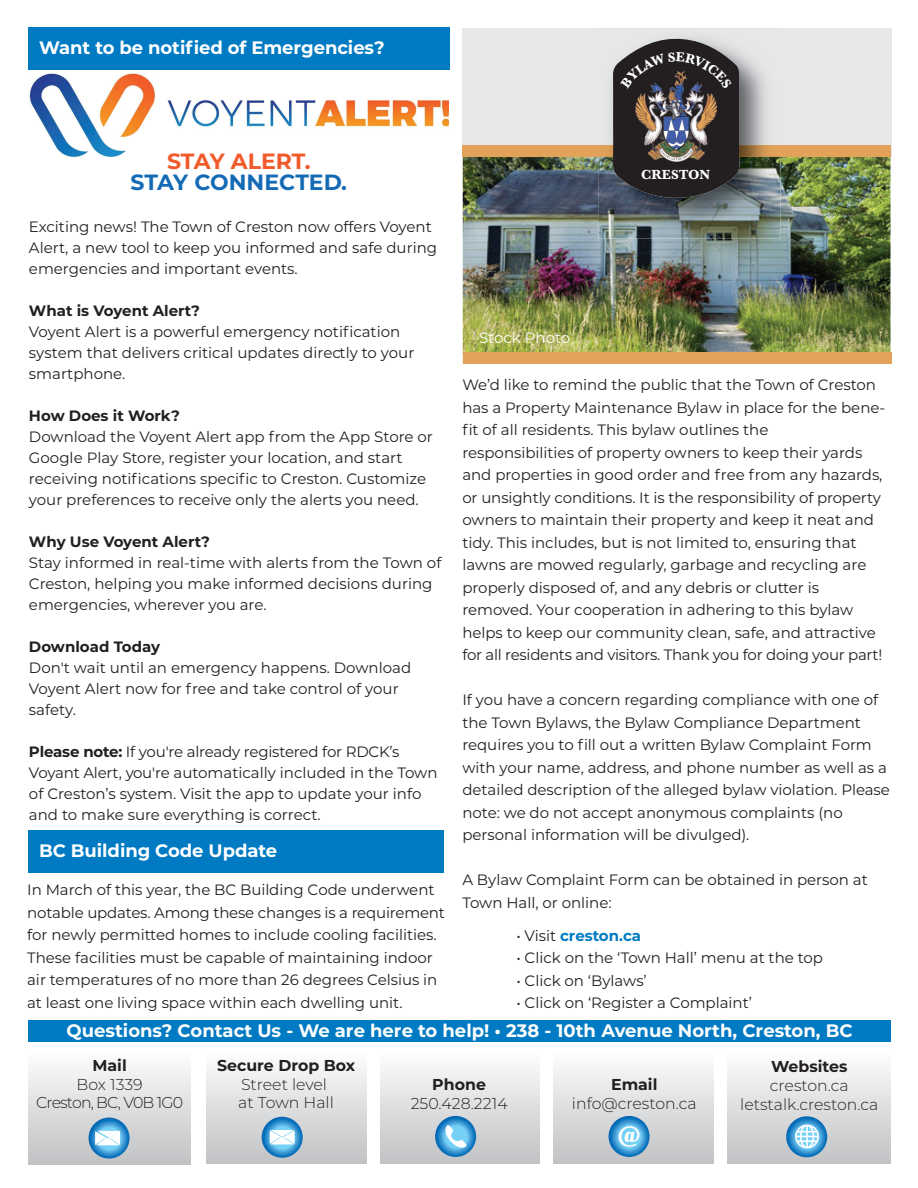
<style>
.page{position:relative;width:918px;height:1188px;background:#fff}
.page>*{position:absolute;margin:0;border:0;box-sizing:border-box;transform-origin:0 0}
.t1{font:700 22.05px/21px "Montserrat";color:#146bb5;text-align:center}
.t2{font:700 18px "Montserrat";letter-spacing:-.005em;color:#fff}
.t3{font:300 15.75px/18.9px "Montserrat";color:#231f20;text-align:center}
.t4{font:300 15.75px/18.9px "Montserrat";letter-spacing:-.055em;color:#231f20;text-align:center}
.t5{font:15px/22.5px "Montserrat";color:#231f20}
.t6{font:700 15px "Montserrat";color:#007bc3}
.t7{font:15px "Montserrat";color:#fff}
.t8{font:700 13.65px "Baskerville";color:#fff}
.s1{color:#f15a2a}
.s2{font-weight:700}
.s3{font-weight:400;color:#231f20}
</style>
<div class="page">
<img style="left:29px;top:73px;width:126px;height:84px">
<img style="left:167px;top:100px;width:282px;height:28px">
<div style="left:462px;top:28px;width:430px;height:129px;background:#e6e7e9"></div>
<img style="left:463px;top:157px;width:428px;height:195px">
<div style="left:28px;top:1021px;width:863px;height:21px;background:#007bc3"></div>
<div style="left:29px;top:1050px;width:161px;height:114px;background:linear-gradient(to bottom,#fdfdfe,#c0c2c5)"></div>
<div style="left:207px;top:1050px;width:159px;height:114px;background:linear-gradient(to bottom,#fdfdfe,#c1c2c5)"></div>
<div style="left:380px;top:1050px;width:160px;height:114px;background:linear-gradient(to bottom,#fdfefe,#c0c2c5)"></div>
<div style="left:554px;top:1050px;width:159px;height:114px;background:linear-gradient(to bottom,#fdfefe,#c0c2c5)"></div>
<div style="left:727px;top:1050px;width:164px;height:114px;background:linear-gradient(to bottom,#fefefe,#c0c2c5)"></div>
<svg style="left:609px;top:1116px;width:41px;height:41px"></svg>
<svg style="left:619px;top:1126px;width:21px;height:21px"></svg>
<svg style="left:89px;top:1118px;width:41px;height:41px"></svg>
<svg style="left:95px;top:1131px;width:26px;height:14px"></svg>
<svg style="left:262px;top:1117px;width:41px;height:41px"></svg>
<svg style="left:270px;top:1130px;width:25px;height:14px"></svg>
<svg style="left:435px;top:1116px;width:41px;height:41px"></svg>
<svg style="left:445px;top:1125px;width:22px;height:24px"></svg>
<svg style="left:786px;top:1116px;width:41px;height:41px"></svg>
<svg style="left:795px;top:1125px;width:24px;height:23px"></svg>
<div style="left:462px;top:145px;width:429px;height:12px;background:#e2a25a"></div>
<div style="left:463px;top:352px;width:428px;height:12px;background:#e2a25a"></div>
<img style="left:598px;top:53px;width:182px;height:186px">
<div style="left:28px;top:27px;width:422px;height:43px;background:#007bc3"></div>
<div style="left:28px;top:830px;width:415px;height:43px;background:#007bc3"></div>
<svg style="left:613px;top:38px;width:126px;height:167px;background:#484446"></svg>
<p class="t2" style="left:39px;top:35px;width:347px">Want to be notified of Emergencies?</p>
<p class="t1" style="left:131px;top:150px;width:218px"><span class="s1">STAY ALERT.<br></span>STAY CONNECTED.</p>
<p class="t5" style="left:29px;top:216px;width:410px;line-height:21px">Exciting news! The Town of Creston now offers Voyent<br>Alert, a new tool to keep you informed and safe during emergencies and important events.</p>
<p class="t5" style="left:29px;top:300px;width:387px;line-height:21px"><span class="s2">What is Voyent Alert?<br></span>Voyent Alert is a powerful emergency notification system that delivers critical updates directly to your smartphone.</p>
<p class="t5" style="left:29px;top:405px;width:406px;line-height:21px"><span class="s2">How Does it Work?<br></span>Download the Voyent Alert app from the App Store or Google Play Store, register your location, and start receiving notifications specific to Creston. Customize your preferences to receive only the alerts you need.</p>
<p class="t5" style="left:29px;top:531px;width:414px;line-height:21px"><span class="s2">Why Use Voyent Alert?<br></span>Stay informed in real-time with alerts from the Town of Creston, helping you make informed decisions during emergencies, wherever you are.</p>
<p class="t5" style="left:29px;top:636px;width:384px;line-height:21px"><span class="s2">Download Today<br></span>Don't wait until an emergency happens. Download<br>Voyent Alert now for free and take control of your safety.</p>
<p class="t5" style="left:29px;top:741px;width:410px;line-height:21px"><span class="s2">Please note:</span> If you're already registered for RDCK’s Voyant Alert, you're automatically included in the Town of Creston’s system. Visit the app to update your info and to make sure everything is correct.</p>
<p class="t2" style="left:39px;top:838px;width:240px">BC Building Code Update</p>
<p class="t5" style="left:27px;top:878px;width:419px">In March of this year, the BC Building Code underwent notable updates. Among these changes is a requirement for newly permitted homes to include cooling facilities.<br>These facilities must be capable of maintaining indoor air temperatures of no more than 26 degrees Celsius in at least one living space within each dwelling unit.</p>
<p class="t7" style="left:479px;top:327px;width:93px">Stock Photo</p>
<p class="t8" style="left:641px;top:165px;width:70px">CRESTON</p>
<p class="t5" style="left:462px;top:373px;width:424px">We’d like to remind the public that the Town of Creston has a Property Maintenance Bylaw in place for the bene&shy;fit of all residents. This bylaw outlines the<br>responsibilities of property owners to keep their yards and properties in good order and free from any hazards, or unsightly conditions. It is the responsibility of property owners to maintain their property and keep it neat and tidy. This includes, but is not limited to, ensuring that lawns are mowed regularly, garbage and recycling are properly disposed of, and any debris or clutter is removed. Your cooperation in adhering to this bylaw helps to keep our community clean, safe, and attractive for all residents and visitors. Thank you for doing your part!</p>
<p class="t5" style="left:462px;top:688px;width:429px">If you have a concern regarding compliance with one of the Town Bylaws, the Bylaw Compliance Department requires you to fill out a written Bylaw Complaint Form with your name, address, and phone number as well as a detailed description of the alleged bylaw violation. Please note: we do not accept anonymous complaints (no personal information will be divulged).</p>
<p class="t5" style="left:462px;top:868px;width:407px">A Bylaw Complaint Form can be obtained in person at<br>Town Hall, or online:</p>
<p class="t6" style="left:516px;top:925px;width:126px"><span class="s3">• Visit</span> creston.ca</p>
<p class="t5" style="left:516px;top:946px;width:308px">• Click on the ‘Town Hall’ menu at the top</p>
<p class="t5" style="left:516px;top:969px;width:132px">• Click on ‘Bylaws’</p>
<p class="t5" style="left:516px;top:991px;width:237px">• Click on ‘Register a Complaint’</p>
<p class="t2" style="left:67px;top:1017px;width:788px">Questions? Contact Us - We are here to help! • 238 - 10th Avenue North, Creston, BC</p>
<p class="t4" style="left:36px;top:1055px;width:149px"><span class="s2">Mail<br></span>Box 1339<br>Creston, BC, V0B 1G0</p>
<p class="t3" style="left:217px;top:1055px;width:140px"><span class="s2">Secure Drop Box<br></span>Street level<br>at Town Hall</p>
<p class="t3" style="left:411px;top:1075px;width:99px"><span class="s2">Phone<br></span>250.428.2214</p>
<p class="t3" style="left:572px;top:1075px;width:126px"><span class="s2">Email </span>info@creston.ca</p>
<p class="t3" style="left:740px;top:1056px;width:140px"><span class="s2">Websites </span>creston.ca letstalk.creston.ca</p>
</div>
